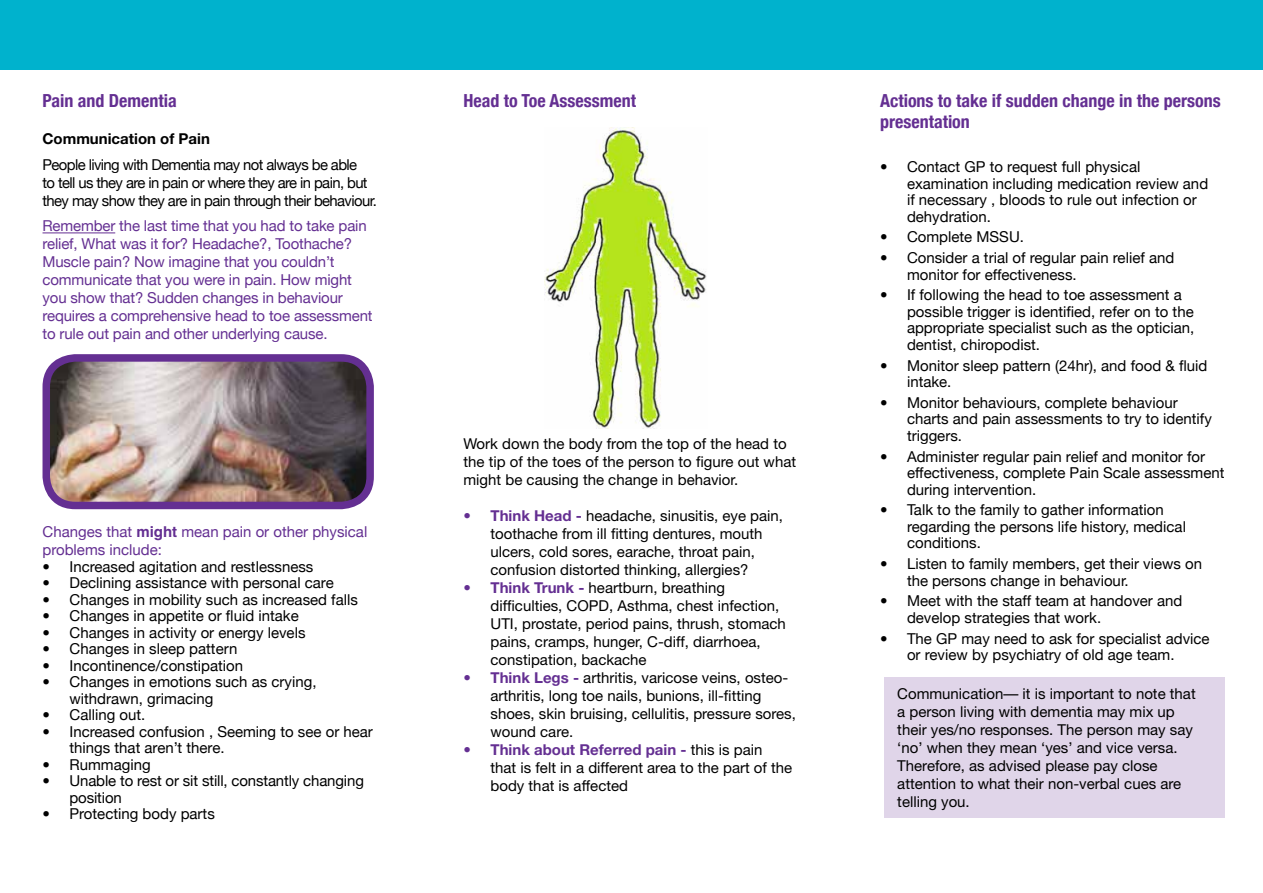
<style>
.page{position:relative;width:1263px;height:893px;background:#fff}
.page>*{position:absolute;margin:0;border:0;box-sizing:border-box;transform-origin:0 0}
.t1{font:700 condensed 18px/21.6px "Helvetica Neue";color:#642f92}
.t2{font:15px/16.5px "Helvetica Neue";color:#000}
.t3{font:15px/18px "Helvetica Neue";color:#000}
.t4{font:15px/18px "Helvetica Neue";letter-spacing:-.01em;color:#642f92}
.t5{font:15px/18px "Helvetica Neue";letter-spacing:-.04em;color:#000}
.t6{font:700 15px "Helvetica Neue";color:#000}
.s1{font-family:"Helvetica LT Std";font-weight:700}
.s2{font-weight:700;color:#642f92}
</style>
<div class="page">
<div style="left:0;top:0;width:1263px;height:69px;background:#00b2cd"></div>
<hr style="left:43px;top:233px;width:72px;height:1px;background:#642f92">
<img style="left:52px;top:363px;width:313px;height:137px">
<div style="left:43px;top:354px;width:331px;height:155px;border:8px solid #642f92;border-radius:29px"></div>
<img style="left:545px;top:127px;width:162px;height:302px">
<div style="left:884px;top:677px;width:341px;height:140px;background:#e0d5e9"></div>
<p class="t1" style="left:43px;top:89px;width:136px">Pain and Dementia</p>
<p class="t6" style="left:43px;top:130px;width:169px">Communication of Pain</p>
<p class="t5" style="left:43px;top:155px;width:336px">People living with Dementia may not always be able<br>to tell us they are in pain or where they are in pain, but they may show they are in pain through their behaviour.</p>
<p class="t4" style="left:43px;top:217px;width:332px">Remember the last time that you had to take pain relief, What was it for? Headache?, Toothache?<br>Muscle pain? Now imagine that you couldn’t communicate that you were in pain. How might you show that? Sudden changes in behaviour requires a comprehensive head to toe assessment to rule out pain and other underlying cause.</p>
<p class="t4" style="left:43px;top:523px;width:326px">Changes that <span class="s1">might</span> mean pain or other physical problems include:</p>
<p class="t2" style="left:43px;top:558px;width:272px">• Increased agitation and restlessness</p>
<p class="t2" style="left:43px;top:575px;width:293px">• Declining assistance with personal care</p>
<p class="t2" style="left:43px;top:591px;width:317px">• Changes in mobility such as increased falls</p>
<p class="t2" style="left:43px;top:608px;width:258px">• Changes in appetite or fluid intake</p>
<p class="t2" style="left:43px;top:624px;width:264px">• Changes in activity or energy levels</p>
<p class="t2" style="left:43px;top:641px;width:196px">• Changes in sleep pattern</p>
<p class="t2" style="left:43px;top:657px;width:202px">• Incontinence/constipation</p>
<p class="t2" style="left:70px;top:674px;width:249px;text-indent:-27px">• Changes in emotions such as crying, withdrawn, grimacing</p>
<p class="t2" style="left:43px;top:707px;width:104px">• Calling out.</p>
<p class="t2" style="left:70px;top:723px;width:305px;text-indent:-27px">• Increased confusion , Seeming to see or hear things that aren’t there.</p>
<p class="t2" style="left:43px;top:756px;width:110px">• Rummaging</p>
<p class="t2" style="left:70px;top:773px;width:296px;text-indent:-27px">• Unable to rest or sit still, constantly changing position</p>
<p class="t2" style="left:43px;top:806px;width:174px">• Protecting body parts</p>
<p class="t1" style="left:463px;top:89px;width:174px">Head to Toe Assessment</p>
<p class="t3" style="left:463px;top:434px;width:334px">Work down the body from the top of the head to the tip of the toes of the person to figure out what might be causing the change in behavior.</p>
<p class="t3" style="left:463px;top:506px;width:321px;text-align:center"><span class="s2">• Think Head -</span> headache, sinusitis, eye pain, toothache from ill fitting dentures, mouth ulcers, cold sores, earache, throat pain, confusion distorted thinking, allergies?</p>
<p class="t3" style="left:490px;top:578px;width:297px;text-indent:-27px"><span class="s2">• Think Trunk -</span> heartburn, breathing difficulties, COPD, Asthma, chest infection, UTI, prostate, period pains, thrush, stomach pains, cramps, hunger, C-diff, diarrhoea, constipation, backache</p>
<p class="t3" style="left:490px;top:668px;width:307px;text-indent:-27px"><span class="s2">• Think Legs -</span> arthritis, varicose veins, osteo&shy;arthritis, long toe nails, bunions, ill-fitting shoes, skin bruising, cellulitis, pressure sores, wound care.</p>
<p class="t3" style="left:490px;top:740px;width:303px;text-indent:-27px"><span class="s2">• Think about Referred pain -</span> this is pain<br>that is felt in a different area to the part of the body that is affected</p>
<p class="t1" style="left:880px;top:89px;width:342px">Actions to take if sudden change in the persons presentation</p>
<p class="t2" style="left:907px;top:158px;width:303px;text-indent:-27px">• Contact GP to request full physical examination including medication review and if necessary , bloods to rule out infection or dehydration.</p>
<p class="t2" style="left:880px;top:228px;width:145px">• Complete MSSU.</p>
<p class="t2" style="left:907px;top:249px;width:269px;text-indent:-27px">• Consider a trial of regular pain relief and monitor for effectiveness.</p>
<p class="t2" style="left:907px;top:286px;width:289px;text-indent:-27px">• If following the head to toe assessment a possible trigger is identified, refer on to the appropriate specialist such as the optician, dentist, chiropodist.</p>
<p class="t2" style="left:907px;top:357px;width:302px;text-indent:-27px">• Monitor sleep pattern (24hr), and food &amp; fluid intake.</p>
<p class="t2" style="left:907px;top:394px;width:306px;text-indent:-27px">• Monitor behaviours, complete behaviour charts and pain assessments to try to identify triggers.</p>
<p class="t2" style="left:907px;top:448px;width:319px;text-indent:-27px">• Administer regular pain relief and monitor for effectiveness, complete Pain Scale assessment during intervention.</p>
<p class="t2" style="left:907px;top:501px;width:280px;text-indent:-27px">• Talk to the family to gather information regarding the persons life history, medical conditions.</p>
<p class="t2" style="left:907px;top:555px;width:297px;text-indent:-27px">• Listen to family members, get their views on the persons change in behaviour.</p>
<p class="t2" style="left:907px;top:592px;width:277px;text-indent:-27px">• Meet with the staff team at handover and develop strategies that work.</p>
<p class="t2" style="left:880px;top:630px;width:331px;text-align:center">• The GP may need to ask for specialist advice or review by psychiatry of old age team.</p>
<p class="t3" style="left:897px;top:685px;width:300px">Communication— it is important to note that a person living with dementia may mix up their yes/no responses. The person may say ‘no’ when they mean ‘yes’ and vice versa.<br>Therefore, as advised please pay close attention to what their non-verbal cues are telling you.</p>
</div>
